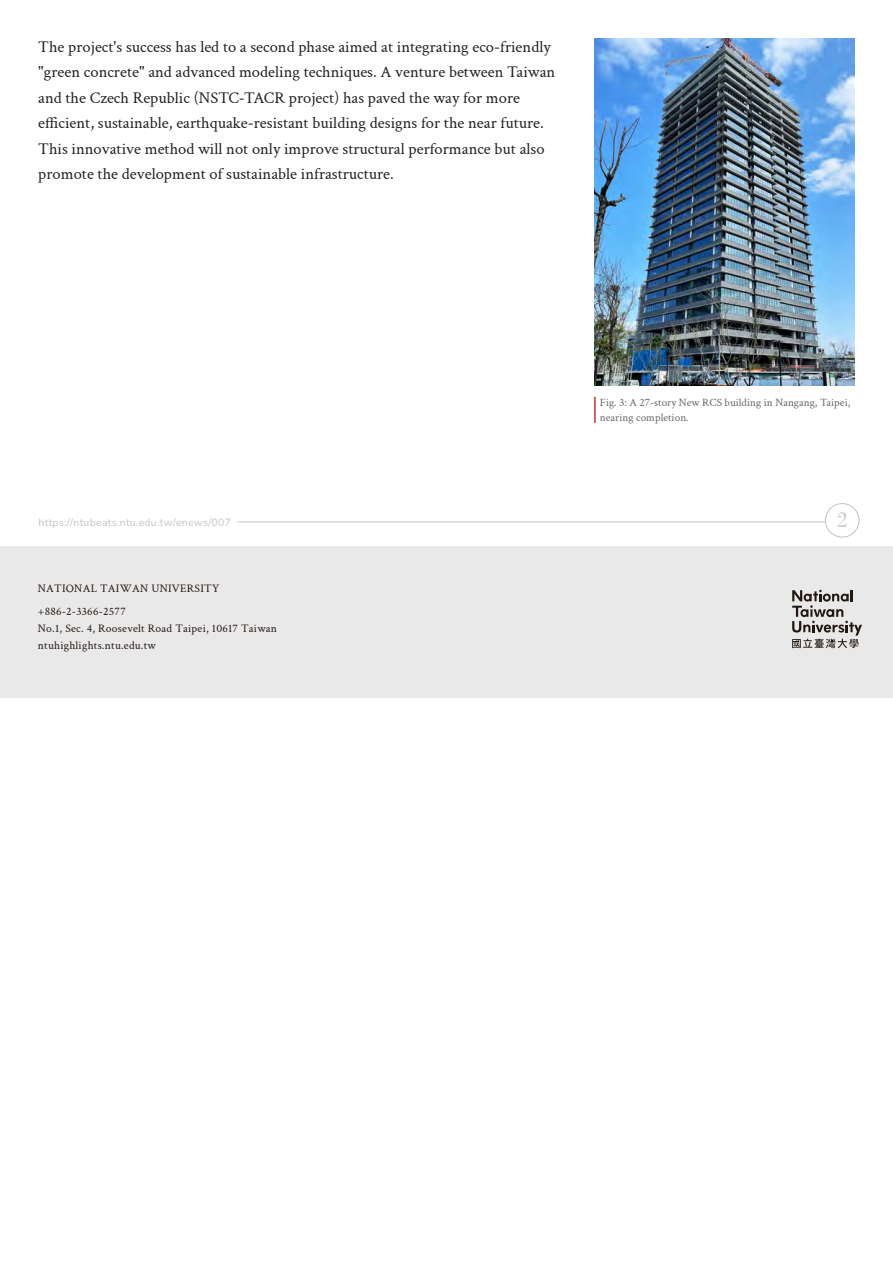
<style>
.page{position:relative;width:893px;height:1263px;background:#fff}
.page>*{position:absolute;margin:0;border:0;box-sizing:border-box;transform-origin:0 0}
.t1{font:22.5px "Bodoni";color:#ccc}
.t2{font:16.5px/25.5px "Crimson Text";color:#231f20}
.t3{font:11.55px/23.1px "Crimson Text";letter-spacing:.02em;color:#211814}
.t4{font:11.25px/15px "Crimson Text";color:#666}
.t5{font:200 10.5px "Nunito";letter-spacing:.025em;color:#c2c3c5}
</style>
<div class="page">
<div style="left:0;top:546px;width:893px;height:151px;background:#eae9e9"></div>
<svg style="left:792px;top:590px;width:70px;height:58px"></svg>
<hr style="left:237px;top:522px;width:601px;height:1px;background:#c2c3c5">
<div style="left:825px;top:504px;width:34px;height:33px;background:#fff;border-radius:50%"></div>
<div style="left:825px;top:503px;width:34px;height:34px;border:1px solid #c2c3c5;border-radius:50%"></div>
<hr style="left:594px;top:397px;width:2px;height:26px;background:#d92c2e">
<img style="left:594px;top:38px;width:261px;height:348px">
<p class="t2" style="left:38px;top:33px;width:519px">The project's success has led to a second phase aimed at integrating eco-friendly "green concrete" and advanced modeling techniques. A venture between Taiwan and the Czech Republic (NSTC-TACR project) has paved the way for more efficient, sustainable, earthquake-resistant building designs for the near future.<br>This innovative method will not only improve structural performance but also promote the development of sustainable infrastructure.</p>
<p class="t4" style="left:600px;top:394px;width:252px">Fig. 3: A 27-story New RCS building in Nangang, Taipei, nearing completion.</p>
<p class="t5" style="left:39px;top:515px;width:194px">https://ntubeats.ntu.edu.tw/enews/007</p>
<p class="t1" style="left:837px;top:506px;width:13px">2</p>
<p class="t3" style="left:38px;top:576px;width:183px">NATIONAL TAIWAN UNIVERSITY +886-2-3366-2577</p>
<p class="t3" style="left:38px;top:619px;width:241px;line-height:16.8px">No.1, Sec. 4, Roosevelt Road Taipei, 10617 Taiwan ntuhighlights.ntu.edu.tw</p>
</div>
